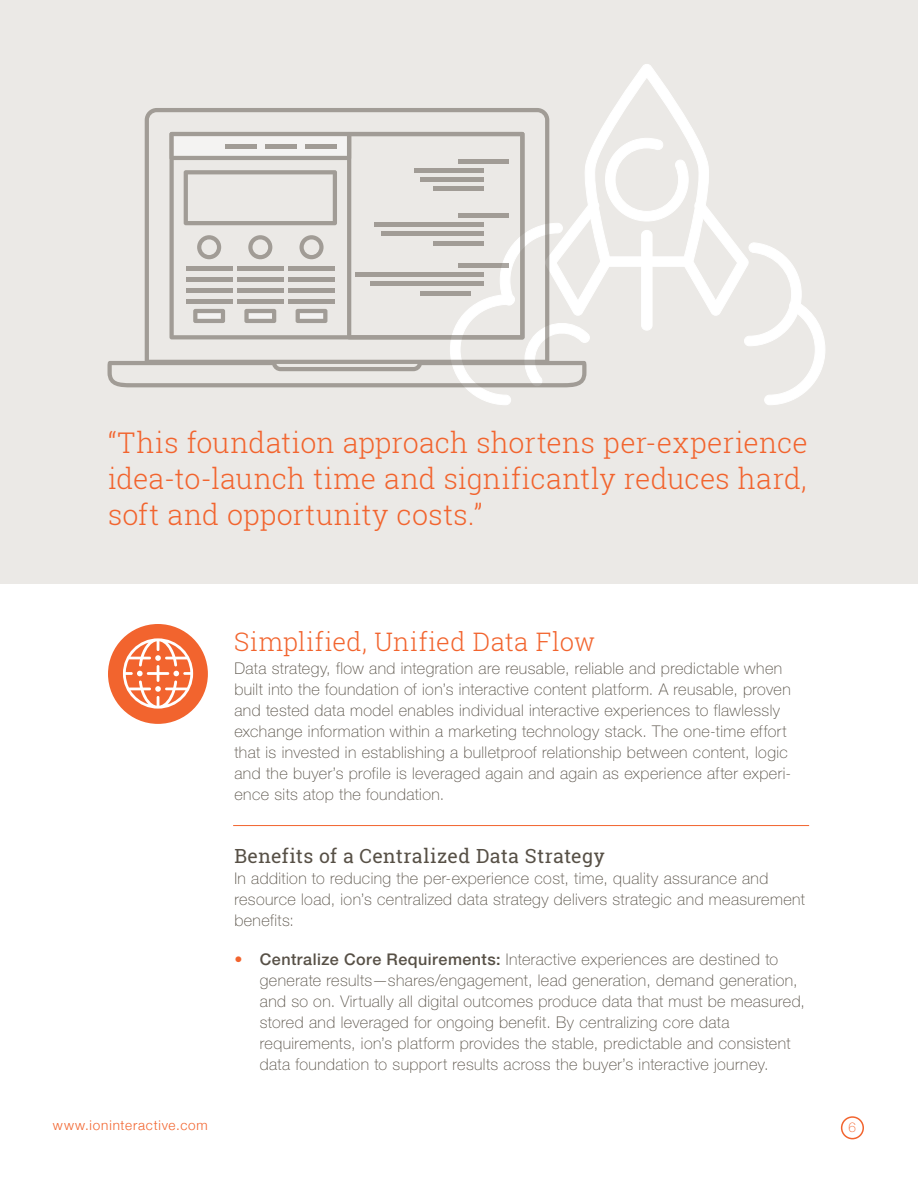
<style>
.page{position:relative;width:918px;height:1188px;background:#fff}
.page>*{position:absolute;margin:0;border:0;box-sizing:border-box;transform-origin:0 0}
.t1{font:300 28.5px/36px "Roboto Slab";letter-spacing:.01em;color:#f2642e;text-align:justify}
.t2{font:300 25.5px "Roboto Slab";letter-spacing:.02em;color:#f2642e}
.t3{font:19.5px "Roboto Slab";letter-spacing:.02em;color:#575046}
.t4{font:100 16.2px/21px "Helvetica Neue LT Std";letter-spacing:.025em;color:#575046}
.t5{font:300 13.5px "Helvetica Neue";letter-spacing:.06em;color:#f2642e}
.t6{font:100 13.5px "Helvetica Neue LT Std";color:#f2642e}
.s1{color:#f2642e}
.s2{font-weight:500}
</style>
<div class="page">
<div style="left:0;top:0;width:918px;height:583px;background:#ebe9e6"></div>
<div style="left:108px;top:624px;width:100px;height:100px;background:#f2642e;border-radius:50%"></div>
<hr style="left:233px;top:825px;width:576px;height:1px;background:#f2642e">
<svg style="left:123px;top:638px;width:70px;height:71px"></svg>
<svg style="left:108px;top:64px;width:717px;height:341px"></svg>
<div style="left:305px;top:144px;width:32px;height:5px;background:#a19c96"></div>
<div style="left:265px;top:144px;width:32px;height:5px;background:#a19c96"></div>
<div style="left:225px;top:144px;width:32px;height:5px;background:#a19c96"></div>
<div style="left:841px;top:1116px;width:23px;height:23px;border:2px solid #f2642e;border-radius:50%"></div>
<h1 class="t1" style="left:108px;top:424px;width:701px">“This foundation approach shortens per-experience idea-to-launch time and significantly reduces hard, soft and opportunity costs.”</h1>
<h2 class="t2" style="left:234px;top:624px;width:362px">Simplified, Unified Data Flow</h2>
<p class="t4" style="left:234px;top:658px;width:558px">Data strategy, flow and integration are reusable, reliable and predictable when built into the foundation of ion’s interactive content platform. A reusable, proven and tested data model enables individual interactive experiences to flawlessly exchange information within a marketing technology stack. The one-time effort that is invested in establishing a bulletproof relationship between content, logic and the buyer’s profile is leveraged again and again as experience after experi&shy;ence sits atop the foundation.</p>
<p class="t3" style="left:234px;top:843px;width:372px">Benefits of a Centralized Data Strategy</p>
<p class="t4" style="left:234px;top:868px;width:572px">In addition to reducing the per-experience cost, time, quality assurance and resource load, ion’s centralized data strategy delivers strategic and measurement benefits:</p>
<p class="t4" style="left:260px;top:949px;width:547px;text-indent:-25px"><span class="s1">•</span> <span class="s2">Centralize Core Requirements:</span> Interactive experiences are destined to generate results—shares/engagement, lead generation, demand generation, and so on. Virtually all digital outcomes produce data that must be measured, stored and leveraged for ongoing benefit. By centralizing core data requirements, ion’s platform provides the stable, predictable and consistent data foundation to support results across the buyer’s interactive journey.</p>
<p class="t5" style="left:53px;top:1115px;width:156px">www.ioninteractive.com</p>
<p class="t6" style="left:849px;top:1120px;width:9px">6</p>
</div>
